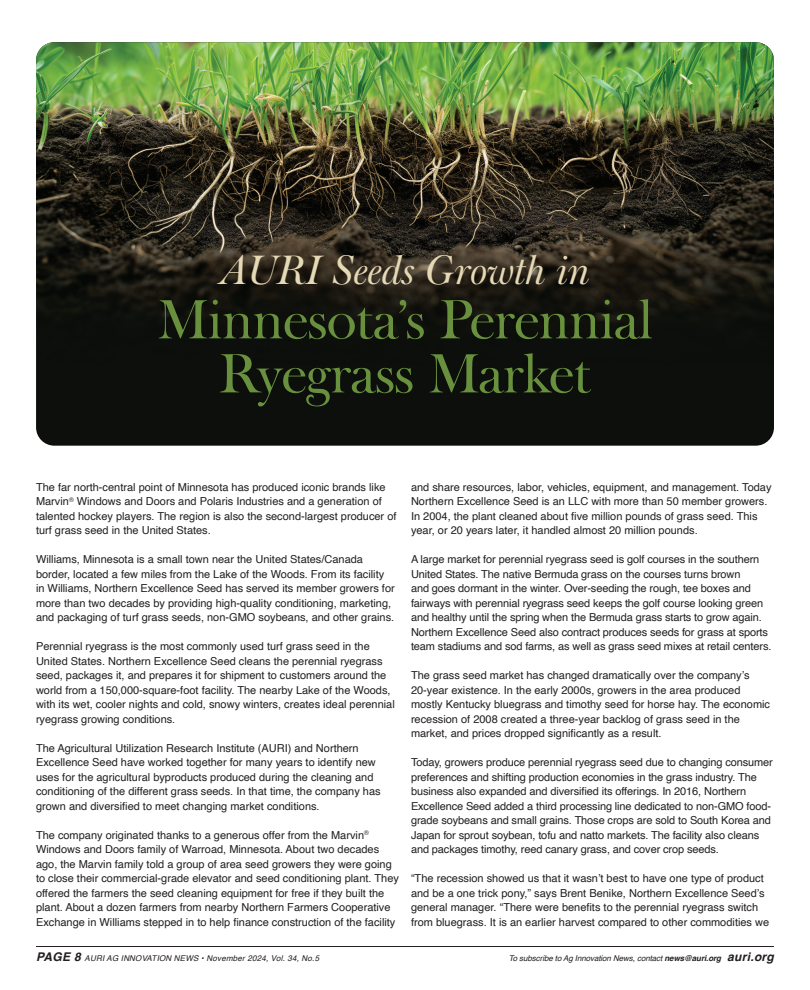
<style>
.page{position:relative;width:810px;height:990px;background:#fff}
.page>*{position:absolute;margin:0;border:0;box-sizing:border-box;transform-origin:0 0}
.t1{font:54.6px/54.1px "Big Moore";color:#69913d;text-align:center}
.t2{font:italic 40.6px "Big Moore";color:#e6d9b5}
.t3{font:italic 700 12px "Helvetica";letter-spacing:.025em;color:#231f20}
.t4{font:11px/14.5px "Helvetica";color:#231f20}
.t5{font:italic 8px "Helvetica";letter-spacing:.025em;color:#231f20}
.t6{font:italic 8px "Helvetica";letter-spacing:-.01em;color:#231f20}
.s1{font-weight:700;font-size:12px}
.s2{font-weight:700}
</style>
<div class="page">
<hr style="left:36px;top:946px;width:738px;height:1px;background:#231f20">
<div style="left:36px;top:42px;width:738px;height:404px;background:#0c0f0b;border-radius:18px"></div>
<img style="left:36px;top:42px;width:738px;height:323px">
<h2 class="t2" style="left:220px;top:246px;width:371px">AURI Seeds Growth in</h2>
<h1 class="t1" style="left:157px;top:293px;width:497px">Minnesota’s Perennial<br>Ryegrass Market</h1>
<p class="t4" style="left:36px;top:480px;width:362px">The far north-central point of Minnesota has produced iconic brands like Marvin<sup>®</sup> Windows and Doors and Polaris Industries and a generation of talented hockey players. The region is also the second-largest producer of turf grass seed in the United States.</p>
<p class="t4" style="left:36px;top:552px;width:360px">Williams, Minnesota is a small town near the United States/Canada border, located a few miles from the Lake of the Woods. From its facility in Williams, Northern Excellence Seed has served its member growers for more than two decades by providing high-quality conditioning, marketing, and packaging of turf grass seeds, non-GMO soybeans, and other grains.</p>
<p class="t4" style="left:36px;top:639px;width:360px">Perennial ryegrass is the most commonly used turf grass seed in the United States. Northern Excellence Seed cleans the perennial ryegrass seed, packages it, and prepares it for shipment to customers around the world from a 150,000-square-foot facility. The nearby Lake of the Woods, with its wet, cooler nights and cold, snowy winters, creates ideal perennial ryegrass growing conditions.</p>
<p class="t4" style="left:36px;top:741px;width:346px">The Agricultural Utilization Research Institute (AURI) and Northern Excellence Seed have worked together for many years to identify new uses for the agricultural byproducts produced during the cleaning and conditioning of the different grass seeds. In that time, the company has grown and diversified to meet changing market conditions.</p>
<p class="t4" style="left:36px;top:828px;width:364px">The company originated thanks to a generous offer from the Marvin<sup>® </sup>Windows and Doors family of Warroad, Minnesota. About two decades ago, the Marvin family told a group of area seed growers they were going to close their commercial-grade elevator and seed conditioning plant. They offered the farmers the seed cleaning equipment for free if they built the plant. About a dozen farmers from nearby Northern Farmers Cooperative Exchange in Williams stepped in to help finance construction of the facility</p>
<p class="t4" style="left:411px;top:480px;width:362px">and share resources, labor, vehicles, equipment, and management. Today Northern Excellence Seed is an LLC with more than 50 member growers.<br>In 2004, the plant cleaned about five million pounds of grass seed. This year, or 20 years later, it handled almost 20 million pounds.</p>
<p class="t4" style="left:411px;top:552px;width:362px">A large market for perennial ryegrass seed is golf courses in the southern United States. The native Bermuda grass on the courses turns brown<br>and goes dormant in the winter. Over-seeding the rough, tee boxes and fairways with perennial ryegrass seed keeps the golf course looking green and healthy until the spring when the Bermuda grass starts to grow again.<br>Northern Excellence Seed also contract produces seeds for grass at sports team stadiums and sod farms, as well as grass seed mixes at retail centers.</p>
<p class="t4" style="left:411px;top:668px;width:361px">The grass seed market has changed dramatically over the company’s 20-year existence. In the early 2000s, growers in the area produced mostly Kentucky bluegrass and timothy seed for horse hay. The economic recession of 2008 created a three-year backlog of grass seed in the market, and prices dropped significantly as a result.</p>
<p class="t4" style="left:411px;top:755px;width:363px">Today, growers produce perennial ryegrass seed due to changing consumer preferences and shifting production economies in the grass industry. The business also expanded and diversified its offerings. In 2016, Northern Excellence Seed added a third processing line dedicated to non-GMO food&shy;grade soybeans and small grains. Those crops are sold to South Korea and Japan for sprout soybean, tofu and natto markets. The facility also cleans and packages timothy, reed canary grass, and cover crop seeds.</p>
<p class="t4" style="left:411px;top:871px;width:360px">“The recession showed us that it wasn’t best to have one type of product and be a one trick pony,” says Brent Benike, Northern Excellence Seed’s general manager. “There were benefits to the perennial ryegrass switch from bluegrass. It is an earlier harvest compared to other commodities we</p>
<p class="t5" style="left:36px;top:952px;width:285px"><span class="s1">PAGE 8</span> AURI AG INNOVATION NEWS • November 2024, Vol. 34, No.5</p>
<p class="t3" style="left:727px;top:949px;width:48px">auri.org</p>
<p class="t6" style="left:509px;top:952px;width:214px">To subscribe to Ag Innovation News, contact <span class="s2">news@auri.org</span></p>
</div>
